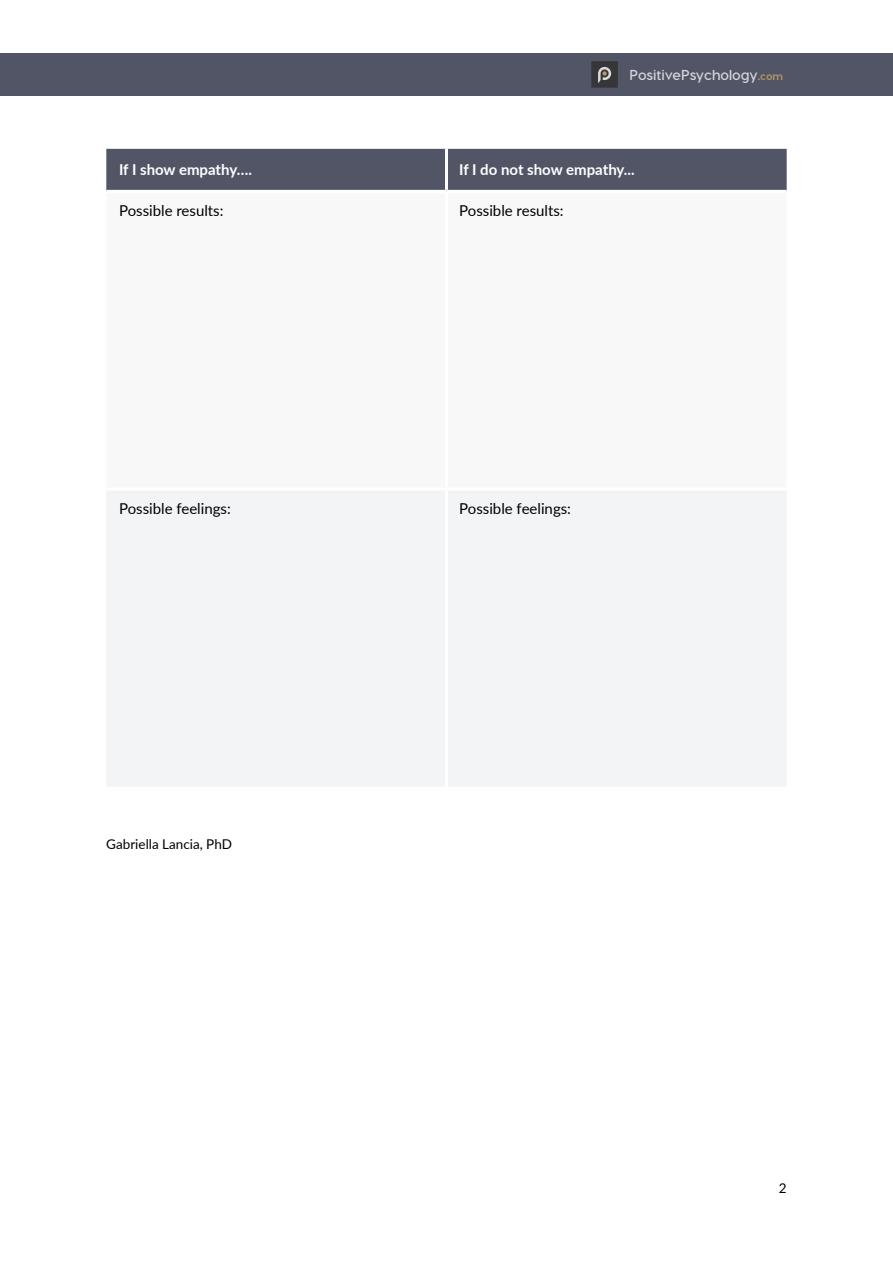
<style>
.page{position:relative;width:893px;height:1263px;background:#fff}
.page>*{position:absolute;margin:0;border:0;box-sizing:border-box;transform-origin:0 0}
.t1{font:15px "Lato";color:#000}
.t2{font:700 15px "Lato";color:#fff}
.t3{font:700 14.4px "Visby CF";color:#d6d7da}
.t4{font:13.5px "Lato";color:#000}
.s1{font-weight:800;font-size:10.8px;color:#af9364}
</style>
<div class="page">
<div style="left:0;top:53px;width:893px;height:43px;background:#525566"></div>
<div style="left:591px;top:61px;width:27px;height:27px;background:#363638"></div>
<svg style="left:598px;top:67px;width:13px;height:16px"></svg>
<div style="left:106px;top:149px;width:681px;height:41px;background:#525566"></div>
<div style="left:107px;top:491px;width:679px;height:295px;background:#f3f4f5"></div>
<hr style="left:445px;top:149px;width:3px;height:41px;background:#fff">
<hr style="left:445px;top:490px;width:3px;height:297px;background:#fff">
<p class="t3" style="left:629px;top:66px;width:155px">PositivePsychology<span class="s1">.com</span></p>
<p class="t2" style="left:119px;top:159px;width:134px">If I show empathy….</p>
<p class="t2" style="left:459px;top:159px;width:177px">If I do not show empathy...</p>
<p class="t1" style="left:119px;top:200px;width:106px">Possible results:</p>
<p class="t1" style="left:459px;top:200px;width:106px">Possible results:</p>
<p class="t1" style="left:119px;top:498px;width:113px">Possible feelings:</p>
<p class="t1" style="left:459px;top:498px;width:113px">Possible feelings:</p>
<p class="t4" style="left:106px;top:834px;width:127px">Gabriella Lancia, PhD</p>
<p class="t4" style="left:779px;top:1178px;width:9px">2</p>
</div>
